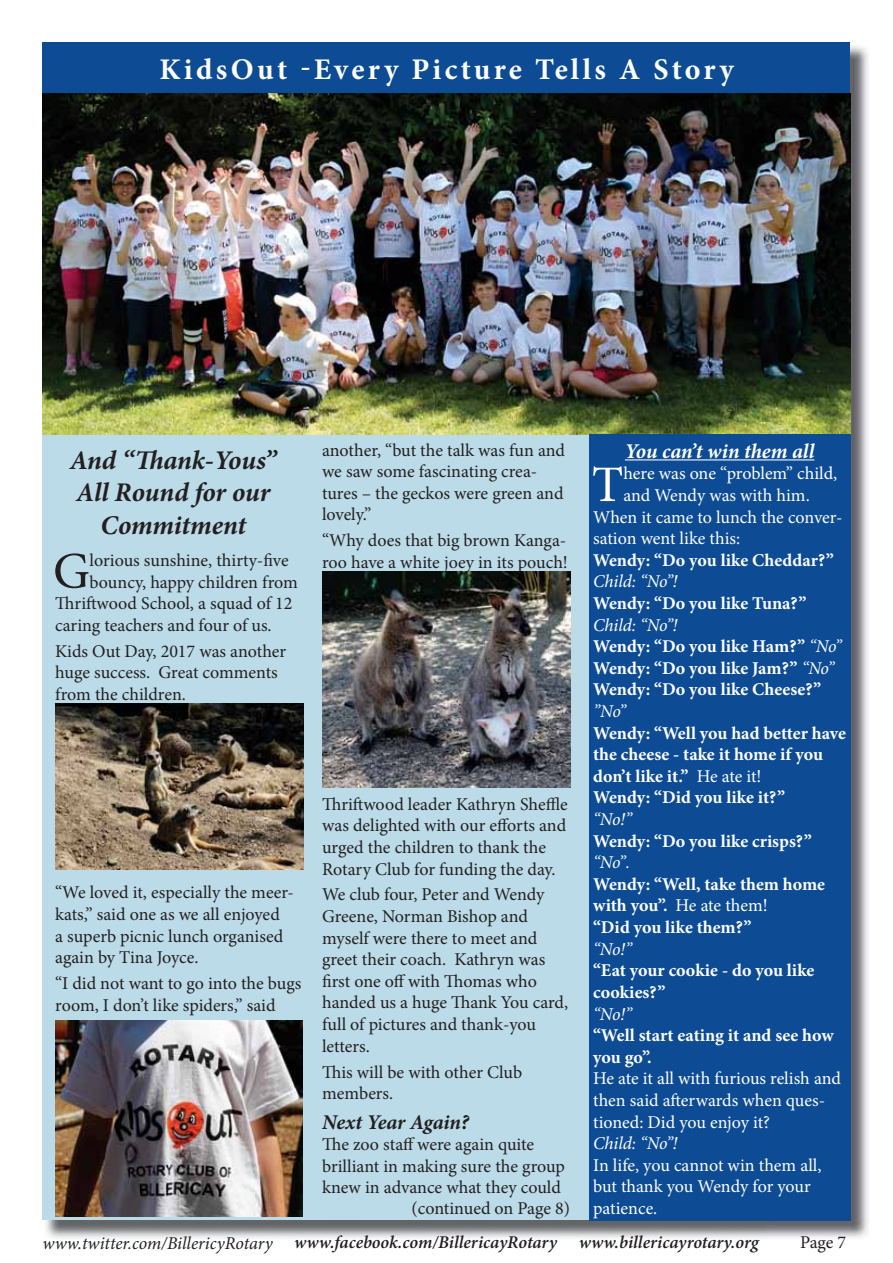
<style>
.page{position:relative;width:893px;height:1263px;background:#fff}
.page>*{position:absolute;margin:0;border:0;box-sizing:border-box;transform-origin:0 0}
.t1{font:51.3px "Minion Pro";color:#231f20}
.t2{font:51.3px "Minion Pro";color:#fff}
.t3{font:700 30px "Minion Pro";letter-spacing:.11em;color:#fff}
.t4{font:italic 700 27px/32.4px "Minion Pro";letter-spacing:-.005em;color:#231f20;text-align:center}
.t5{font:italic 700 21px "Minion Pro";letter-spacing:-.005em;color:#fff}
.t6{font:italic 700 21px "Minion Pro";letter-spacing:-.01em;color:#231f20}
.t7{font:18px/21.6px "Minion Pro";color:#231f20}
.t8{font:700 18px/21.6px "Minion Pro";color:#fff}
.t9{font:18px/21.6px "Minion Pro";color:#fff}
.t10{font:italic 600 18px/34.5px "Minion Pro";color:#231f20}
.t11{font:italic 18px "Minion Pro";letter-spacing:-.015em;color:#fff}
.s1{font-weight:400;font-style:italic}
.s2{font-weight:400}
.s3{font-weight:400;font-style:normal;color:#fff}
</style>
<div class="page">
<img style="left:46px;top:45px;width:823px;height:1193px">
<div style="left:43px;top:43px;width:807px;height:1177px;background:#bbdbe8"></div>
<div style="left:43px;top:43px;width:807px;height:51px;background:#0d4c94"></div>
<img style="left:55px;top:1020px;width:248px;height:196px">
<img style="left:55px;top:704px;width:249px;height:165px">
<img style="left:43px;top:94px;width:807px;height:340px">
<div style="left:589px;top:434px;width:261px;height:786px;background:#0d4c94"></div>
<hr style="left:625px;top:459px;width:189px;height:1px;background:#fff">
<img style="left:322px;top:572px;width:249px;height:216px">
<h2 class="t3" style="left:159px;top:58px;width:576px">KidsOut -Every Picture Tells A Story</h2>
<p class="t7" style="left:322px;top:441px;width:245px">another, “but the talk was fun and we saw some fascinating crea&shy;tures – the geckos were green and lovely.”</p>
<p class="t7" style="left:322px;top:531px;width:247px">“Why does that big brown Kanga&shy;roo have a white joey in its pouch!</p>
<h3 class="t4" style="left:70px;top:446px;width:208px">And “Thank-Yous”<br>All Round for our<br>Commitment</h3>
<p class="t5" style="left:625px;top:443px;width:191px">You can’t win them all</p>
<h1 class="t2" style="left:592px;top:464px;width:33px">T</h1>
<p class="t9" style="left:623px;top:464px;width:215px">here was one “problem” child,</p>
<p class="t9" style="left:623px;top:486px;width:188px">and Wendy was with him.</p>
<p class="t9" style="left:593px;top:508px;width:251px">When it came to lunch the conver-</p>
<p class="t9" style="left:593px;top:529px;width:149px">sation went like this:</p>
<p class="t8" style="left:593px;top:551px;width:242px">Wendy: “Do you like Cheddar?”</p>
<p class="t11" style="left:593px;top:575px;width:86px">Child: “No”!</p>
<p class="t8" style="left:593px;top:594px;width:215px">Wendy: “Do you like Tuna?”</p>
<p class="t8" style="left:593px;top:616px;width:250px"><span class="s1">Child: “No”!<br></span>Wendy: “Do you like Ham?” <span class="s1">“No”<br></span>Wendy: “Do you like Jam?” <span class="s1">“No”<br></span>Wendy: “Do you like Cheese?”</p>
<p class="t11" style="left:593px;top:704px;width:35px">”No”</p>
<p class="t8" style="left:593px;top:724px;width:254px">Wendy: “Well you had better have the cheese - take it home if you don’t like it.” <span class="s2">He ate it!<br></span>Wendy: “Did you like it?”</p>
<p class="t11" style="left:593px;top:812px;width:40px">“No!”</p>
<p class="t8" style="left:593px;top:832px;width:220px">Wendy: “Do you like crisps?”</p>
<p class="t11" style="left:593px;top:855px;width:38px">“No”.</p>
<p class="t8" style="left:593px;top:875px;width:233px">Wendy: “Well, take them home with you”. <span class="s2">He ate them!<br></span>“Did you like them?”</p>
<p class="t11" style="left:593px;top:942px;width:40px">“No!”</p>
<p class="t8" style="left:593px;top:961px;width:223px">“Eat your cookie - do you like cookies?”</p>
<p class="t11" style="left:593px;top:1007px;width:40px">“No!”</p>
<p class="t8" style="left:593px;top:1026px;width:242px">“Well start eating it and see how you go”.</p>
<p class="t9" style="left:593px;top:1069px;width:249px">He ate it all with furious relish and then said afterwards when ques&shy;tioned: Did you enjoy it?</p>
<p class="t11" style="left:593px;top:1136px;width:86px">Child: “No”!</p>
<p class="t9" style="left:593px;top:1156px;width:230px">In life, you cannot win them all, but thank you Wendy for your</p>
<h1 class="t1" style="left:53px;top:551px;width:38px">G</h1>
<p class="t7" style="left:90px;top:551px;width:201px">lorious sunshine, thirty-five</p>
<p class="t7" style="left:90px;top:572px;width:210px">bouncy, happy children from</p>
<p class="t7" style="left:55px;top:594px;width:239px">Thriftwood School, a squad of 12</p>
<p class="t7" style="left:55px;top:616px;width:218px">caring teachers and four of us.</p>
<p class="t7" style="left:55px;top:642px;width:233px">Kids Out Day, 2017 was another huge success. Great comments from the children.</p>
<p class="t7" style="left:322px;top:795px;width:247px">Thriftwood leader Kathryn Sheffle was delighted with our efforts and urged the children to thank the Rotary Club for funding the day.</p>
<p class="t7" style="left:322px;top:885px;width:248px">We club four, Peter and Wendy<br>Greene, Norman Bishop and myself were there to meet and greet their coach. Kathryn was first one off with Thomas who handed us a huge Thank You card, full of pictures and thank-you letters.</p>
<p class="t7" style="left:322px;top:1062px;width:202px">This will be with other Club members.</p>
<p class="t6" style="left:322px;top:1114px;width:148px">Next Year Again?</p>
<p class="t7" style="left:322px;top:1135px;width:244px">The zoo staff were again quite brilliant in making sure the group knew in advance what they could</p>
<p class="t7" style="left:55px;top:883px;width:240px">“We loved it, especially the meer&shy;kats,” said one as we all enjoyed<br>a superb picnic lunch organised again by Tina Joyce.</p>
<p class="t7" style="left:55px;top:974px;width:248px">“I did not want to go into the bugs room, I don’t like spiders,” said</p>
<p class="t7" style="left:412px;top:1199px;width:160px">(continued on Page 8)</p>
<p class="t10" style="left:43px;top:1192px;width:718px;text-indent:551px"><span class="s3">patience. </span><span class="s2">www.twitter.com/BillericyRotary</span> www.facebook.com/BillericayRotary www.billericayrotary.org</p>
<p class="t7" style="left:800px;top:1233px;width:48px">Page 7</p>
</div>
